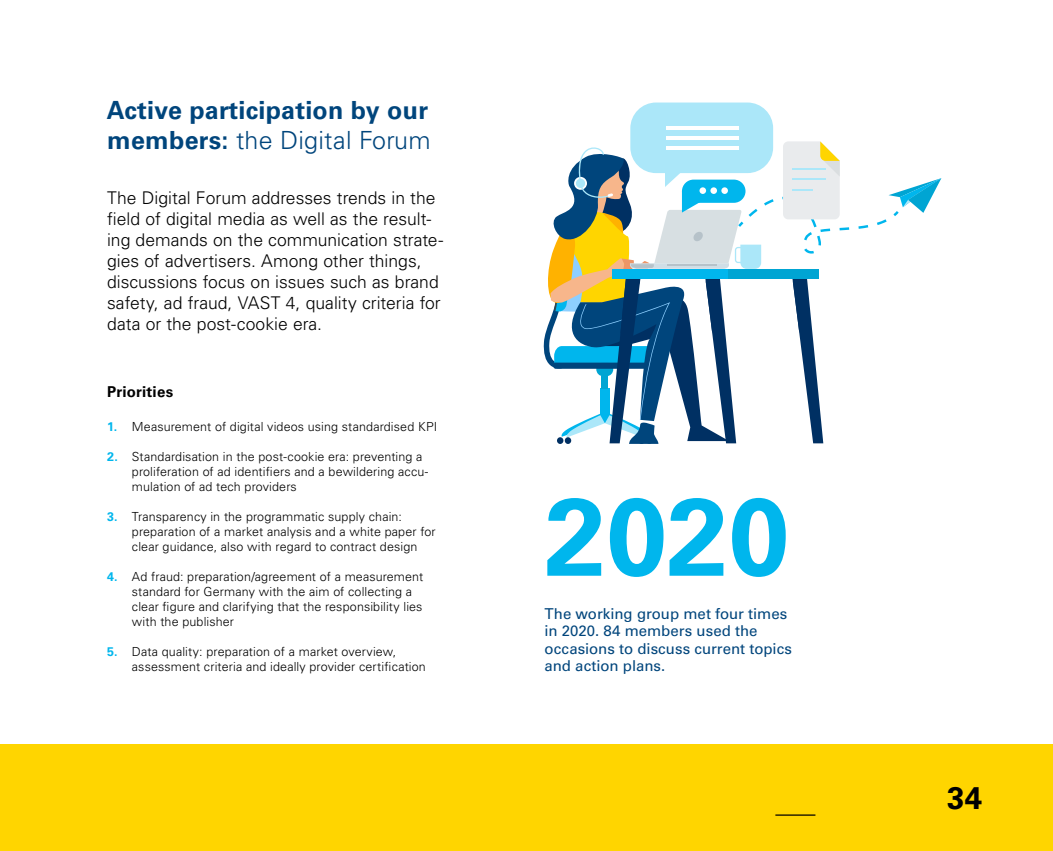
<style>
.page{position:relative;width:1053px;height:851px;background:#fff}
.page>*{position:absolute;margin:0;border:0;box-sizing:border-box;transform-origin:0 0}
.t1{font:700 109.88px "Univers LT Std";color:#00b6ed}
.t2{font:700 31.25px "Univers LT Std";color:#000}
.t3{font:700 25px/30px "Univers LT Std";letter-spacing:.01em;color:#00457c}
.t4{font:300 17.5px/21px "Univers LT Std";color:#000}
.t5{font:15px/17.5px "Univers LT Std";color:#00457c}
.t6{font:700 15px "Univers LT Std";letter-spacing:.01em;color:#000}
.t7{font:300 12.5px/15px "Univers LT Std";letter-spacing:.01em;color:#000}
.s1{font-weight:300}
.s2{font-weight:700;color:#00b6ed}
</style>
<div class="page">
<div style="left:630px;top:102px;width:143px;height:71px;background:#abe7f9;border-radius:26px"></div>
<hr style="left:666px;top:126px;width:72px;height:4px;background:#fff">
<hr style="left:666px;top:136px;width:72px;height:4px;background:#fff">
<svg style="left:543px;top:141px;width:398px;height:303px"></svg>
<hr style="left:792px;top:168px;width:33px;height:2px;background:#abe7f9">
<hr style="left:792px;top:178px;width:33px;height:2px;background:#abe7f9">
<hr style="left:792px;top:188px;width:20px;height:2px;background:#abe7f9">
<div style="left:0;top:744px;width:1052px;height:106px;background:#ffd500"></div>
<hr style="left:775px;top:814px;width:40px;height:1px;background:#000">
<h3 class="t3" style="left:107px;top:95px;width:325px">Active participation by our members: <span class="s1">the Digital Forum</span></h3>
<p class="t4" style="left:107px;top:187px;width:337px">The Digital Forum addresses trends in the field of digital media as well as the result&shy;ing demands on the communication strate&shy;gies of advertisers. Among other things, discussions focus on issues such as brand safety, ad fraud, VAST 4, quality criteria for data or the post-cookie era.</p>
<p class="t6" style="left:107px;top:383px;width:68px">Priorities</p>
<p class="t7" style="left:107px;top:419px;width:332px"><span class="s2">1.</span> Measurement of digital videos using standardised KPI</p>
<p class="t7" style="left:132px;top:449px;width:298px;text-indent:-25px"><span class="s2">2.</span> Standardisation in the post-cookie era: preventing a proliferation of ad identifiers and a bewildering accu&shy;mulation of ad tech providers</p>
<p class="t7" style="left:132px;top:509px;width:305px;text-indent:-25px"><span class="s2">3.</span> Transparency in the programmatic supply chain: preparation of a market analysis and a white paper for clear guidance, also with regard to contract design</p>
<p class="t7" style="left:132px;top:569px;width:293px;text-indent:-25px"><span class="s2">4.</span> Ad fraud: preparation/agreement of a measurement standard for Germany with the aim of collecting a clear figure and clarifying that the responsibility lies with the publisher</p>
<p class="t7" style="left:132px;top:644px;width:295px;text-indent:-25px"><span class="s2">5.</span> Data quality: preparation of a market overview, assessment criteria and ideally provider certification</p>
<h1 class="t1" style="left:544px;top:472px;width:246px">2020</h1>
<p class="t5" style="left:544px;top:604px;width:249px">The working group met four times in 2020. 84 members used the occasions to discuss current topics and action plans.</p>
<h2 class="t2" style="left:947px;top:779px;width:36px">34</h2>
</div>
